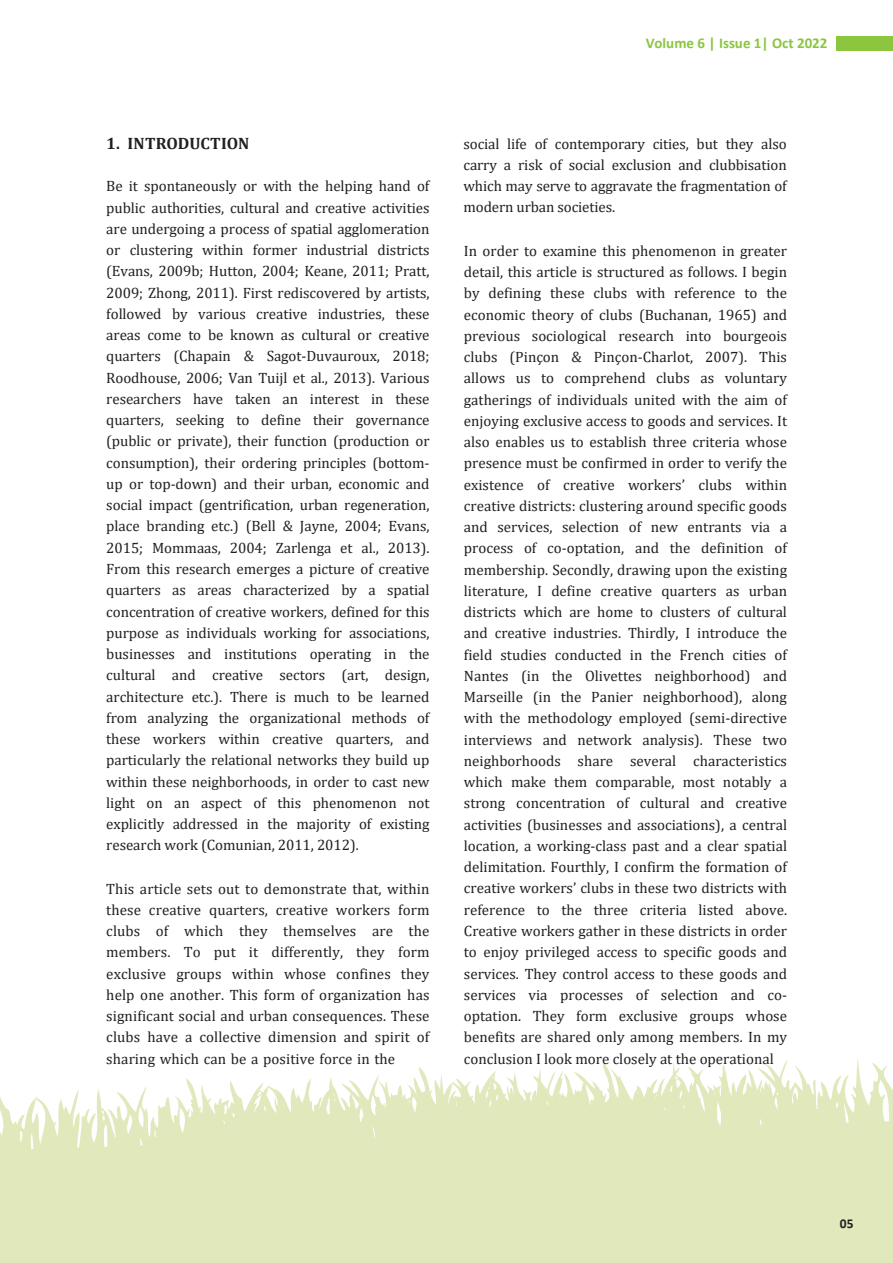
<style>
.page{position:relative;width:893px;height:1263px;background:#fff}
.page>*{position:absolute;margin:0;border:0;box-sizing:border-box;transform-origin:0 0}
.journal_section_titl{font:700 16.5px "Cambria";letter-spacing:-.005em;color:#231f20}
.journal{font:15px/21.3px "Cambria";letter-spacing:-.005em;color:#231f20;text-align:justify}
.t1{font:700 15px "Calibri";color:#8bc63e}
.t2{font:700 13.5px "Calibri";color:#231f20}
.s1{font-style:inherit}
</style>
<div class="page">
<svg style="left:0;top:1059px;width:893px;height:204px;fill:#e0e8bc"></svg>
<div style="left:836px;top:36px;width:57px;height:15px;background:#8bc63e"></div>
<p class="t1" style="left:646px;top:33px;width:183px">Volume 6 | Issue 1| <span class="s1">Oct 2022</span></p>
<p class="journal_section_titl" style="left:106px;top:132px;width:144px">1. INTRODUCTION</p>
<p class="journal" style="left:106px;top:176px;width:325px">Be it spontaneously or with the helping hand of public authorities, cultural and creative activities are undergoing a process of spatial agglomeration or clustering within former industrial districts (Evans, 2009b; Hutton, 2004; Keane, 2011; Pratt, 2009; Zhong, 2011). First rediscovered by artists, followed by various creative industries, these areas come to be known as cultural or creative quarters (Chapain &amp; Sagot-Duvauroux, 2018; Roodhouse, 2006; Van Tuijl et al., 2013). Various researchers have taken an interest in these quarters, seeking to define their governance (public or private), their function (production or consumption), their ordering principles (bottom&shy;up or top-down) and their urban, economic and social impact (gentrification, urban regeneration, place branding etc.) (Bell &amp; Jayne, 2004; Evans, 2015; Mommaas, 2004; Zarlenga et al., 2013).<br>From this research emerges a picture of creative quarters as areas characterized by a spatial concentration of creative workers, defined for this purpose as individuals working for associations, businesses and institutions operating in the cultural and creative sectors (art, design, architecture etc.). There is much to be learned from analyzing the organizational methods of these workers within creative quarters, and particularly the relational networks they build up within these neighborhoods, in order to cast new light on an aspect of this phenomenon not explicitly addressed in the majority of existing research work (Comunian, 2011, 2012).</p>
<p class="journal" style="left:106px;top:878px;width:325px">This article sets out to demonstrate that, within these creative quarters, creative workers form clubs of which they themselves are the members. To put it differently, they form exclusive groups within whose confines they help one another. This form of organization has significant social and urban consequences. These clubs have a collective dimension and spirit of sharing which can be a positive force in the</p>
<p class="journal" style="left:463px;top:133px;width:325px">social life of contemporary cities, but they also carry a risk of social exclusion and clubbisation which may serve to aggravate the fragmentation of modern urban societies.</p>
<p class="journal" style="left:464px;top:240px;width:325px">In order to examine this phenomenon in greater detail, this article is structured as follows. I begin by defining these clubs with reference to the economic theory of clubs (Buchanan, 1965) and previous sociological research into bourgeois clubs (Pinçon &amp; Pinçon-Charlot, 2007). This allows us to comprehend clubs as voluntary gatherings of individuals united with the aim of enjoying exclusive access to goods and services. It also enables us to establish three criteria whose presence must be confirmed in order to verify the existence of creative workers’ clubs within creative districts: clustering around specific goods and services, selection of new entrants via a process of co-optation, and the definition of membership. Secondly, drawing upon the existing literature, I define creative quarters as urban districts which are home to clusters of cultural and creative industries. Thirdly, I introduce the field studies conducted in the French cities of Nantes (in the Olivettes neighborhood) and Marseille (in the Panier neighborhood), along with the methodology employed (semi-directive interviews and network analysis). These two neighborhoods share several characteristics which make them comparable, most notably a strong concentration of cultural and creative activities (businesses and associations), a central location, a working-class past and a clear spatial delimitation. Fourthly, I confirm the formation of creative workers’ clubs in these two districts with reference to the three criteria listed above.<br>Creative workers gather in these districts in order to enjoy privileged access to specific goods and services. They control access to these goods and services via processes of selection and co&shy;optation. They form exclusive groups whose benefits are shared only among members. In my conclusion I look more closely at the operational</p>
<p class="t2" style="left:840px;top:1214px;width:15px">05</p>
</div>
